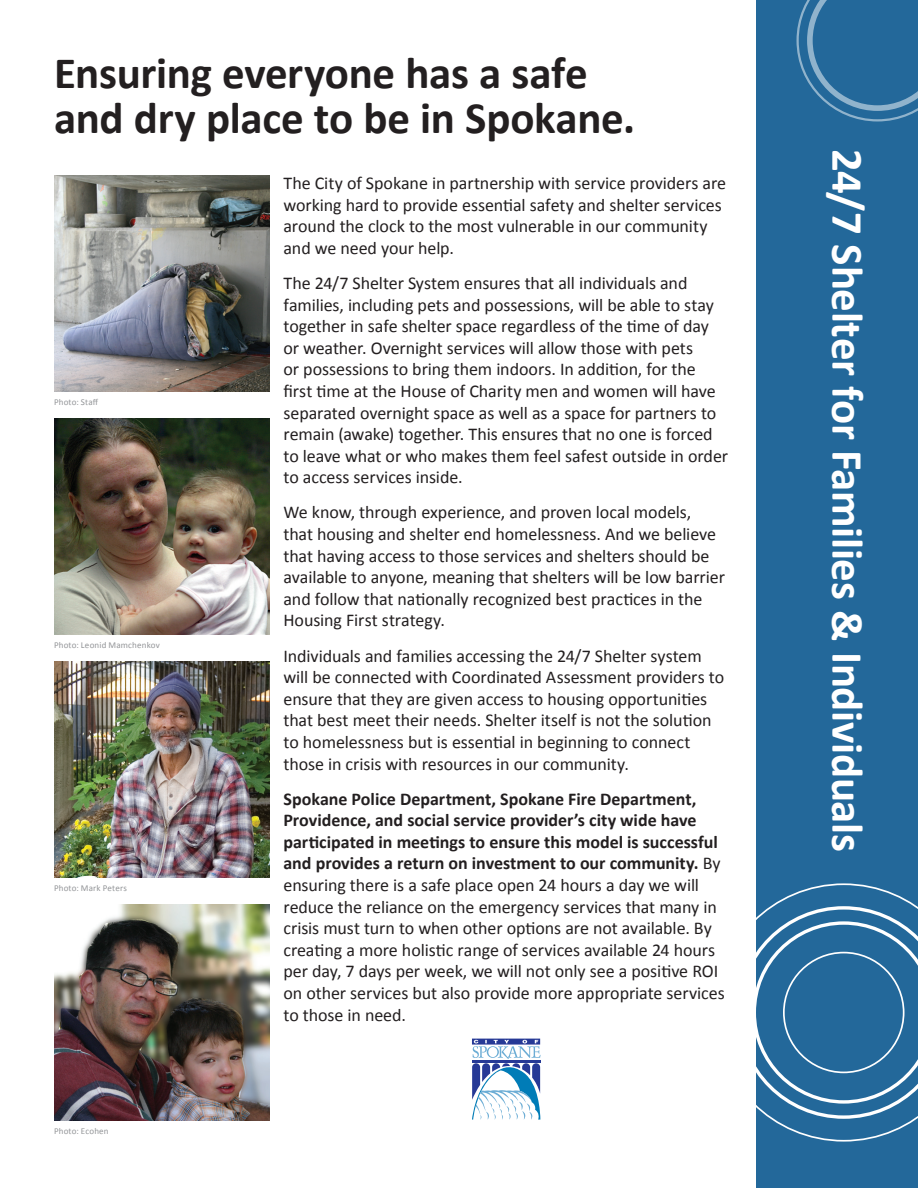
<style>
.page{position:relative;width:918px;height:1188px;background:#fff}
.page>*{position:absolute;margin:0;border:0;box-sizing:border-box;transform-origin:0 0}
.t1{font:700 45px/45px "Calibri";letter-spacing:-.005em;color:#231f20}
.t2{font:700 45px "Calibri";letter-spacing:-.01em;color:#fff}
.t3{font:18px/21.6px "Calibri";letter-spacing:-.005em;color:#231f20}
.t4{font:9px "Calibri";letter-spacing:.02em;color:#939598}
.s1{font-weight:700}
</style>
<div class="page">
<div style="left:756px;top:0;width:162px;height:1188px;background:#23689a"></div>
<svg style="left:756px;top:883px;width:162px;height:259px"></svg>
<div style="left:783px;top:952px;width:122px;height:121px;border:2px solid #fff;border-radius:50%"></div>
<svg style="left:796px;top:0;width:122px;height:122px"></svg>
<img style="left:54px;top:176px;width:216px;height:216px">
<img style="left:54px;top:418px;width:216px;height:216px">
<img style="left:54px;top:662px;width:216px;height:216px">
<img style="left:54px;top:904px;width:216px;height:216px">
<svg style="left:472px;top:1039px;width:69px;height:81px"></svg>
<h1 class="t1" style="left:54px;top:50px;width:583px">Ensuring everyone has a safe and dry place to be in Spokane.</h1>
<p class="t3" style="left:284px;top:172px;width:444px">The City of Spokane in partnership with service providers are working hard to provide essential safety and shelter services around the clock to the most vulnerable in our community and we need your help.</p>
<p class="t3" style="left:284px;top:272px;width:446px">The 24/7 Shelter System ensures that all individuals and families, including pets and possessions, will be able to stay together in safe shelter space regardless of the time of day or weather. Overnight services will allow those with pets<br>or possessions to bring them indoors. In addition, for the first time at the House of Charity men and women will have separated overnight space as well as a space for partners to remain (awake) together. This ensures that no one is forced to leave what or who makes them feel safest outside in order to access services inside.</p>
<p class="t3" style="left:284px;top:502px;width:443px">We know, through experience, and proven local models, that housing and shelter end homelessness. And we believe that having access to those services and shelters should be available to anyone, meaning that shelters will be low barrier and follow that nationally recognized best practices in the Housing First strategy.</p>
<p class="t3" style="left:284px;top:645px;width:442px">Individuals and families accessing the 24/7 Shelter system will be connected with Coordinated Assessment providers to ensure that they are given access to housing opportunities that best meet their needs. Shelter itself is not the solution to homelessness but is essential in beginning to connect those in crisis with resources in our community.</p>
<p class="t3" style="left:284px;top:788px;width:443px"><span class="s1">Spokane Police Department, Spokane Fire Department, Providence, and social service provider’s city wide have participated in meetings to ensure this model is successful and provides a return on investment to our community.</span> By ensuring there is a safe place open 24 hours a day we will reduce the reliance on the emergency services that many in crisis must turn to when other options are not available. By creating a more holistic range of services available 24 hours per day, 7 days per week, we will not only see a positive ROI on other services but also provide more appropriate services to those in need.</p>
<p class="t4" style="left:54px;top:396px;width:46px">Photo: Staff</p>
<p class="t4" style="left:54px;top:639px;width:107px">Photo: Leonid Mamchenkov</p>
<p class="t4" style="left:54px;top:882px;width:74px">Photo: Mark Peters</p>
<p class="t4" style="left:54px;top:1125px;width:56px">Photo: Ecohen</p>
<h1 class="t2" style="left:876px;top:148px;width:705px;rotate:90deg">24/7 Shelter for Families &amp; Individuals</h1>
</div>
